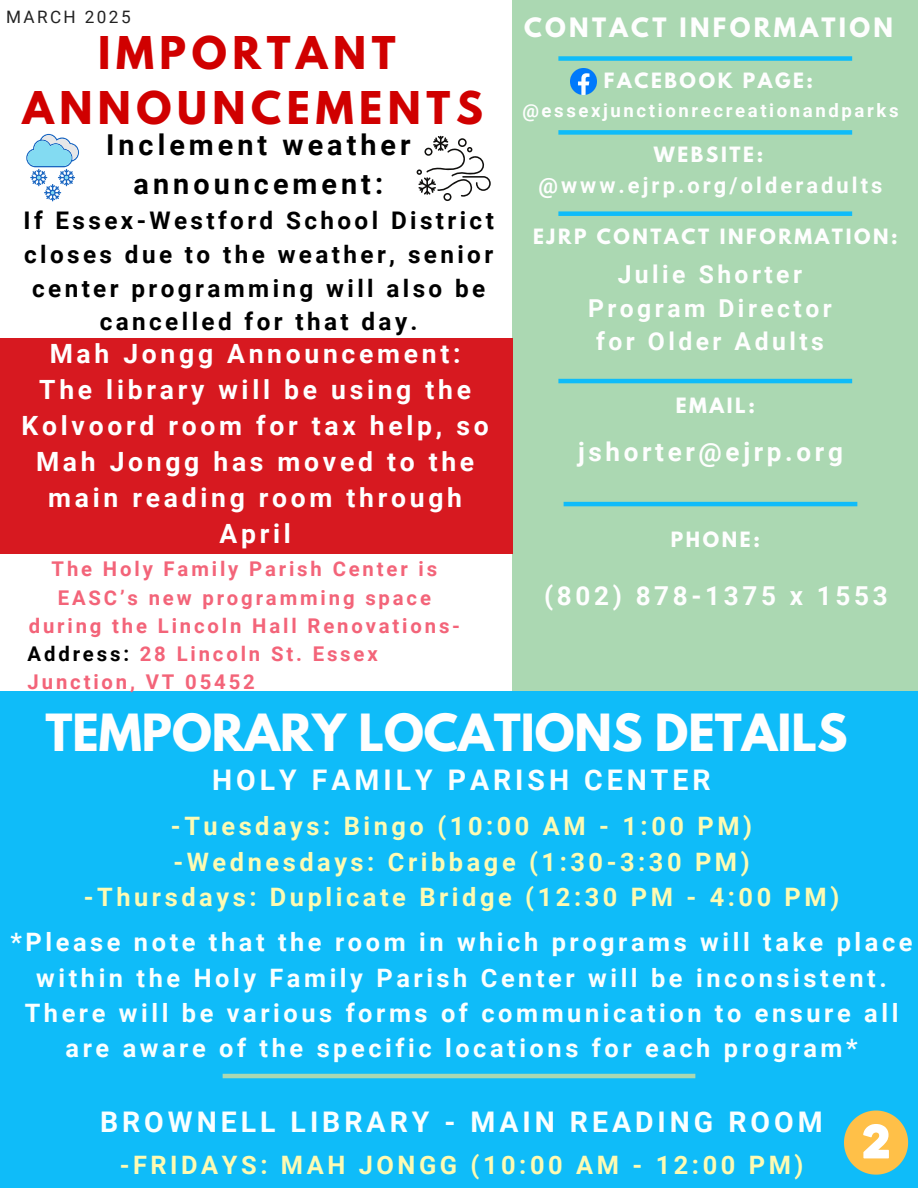
<style>
.page{position:relative;width:918px;height:1188px;background:#fff}
.page>*{position:absolute;margin:0;border:0;box-sizing:border-box;transform-origin:0 0}
.t1{font:700 45.45px "League Spartan";color:#fefefe}
.t2{font:700 40.05px/55.2px "League Spartan";letter-spacing:.14em;color:#d00000;text-align:center}
.t3{font:700 28.8px/39.3px "Roboto";letter-spacing:.14em;color:#000;text-align:center}
.t4{font:700 28.5px "Roboto";letter-spacing:.14em;color:#faffff}
.t5{font:700 26.55px/36px "Roboto";letter-spacing:.14em;color:#fff;text-align:center}
.t6{font:700 26.1px "Roboto";letter-spacing:.14em;color:#fefefe}
.t7{font:700 25.35px/35.4px "Roboto";letter-spacing:.14em;color:#faffff;text-align:center}
.t8{font:700 25.35px/35.4px "Roboto";letter-spacing:.14em;color:#fdfbb3;text-align:center}
.t9{font:700 24.75px/33.8px "Roboto";letter-spacing:.14em;color:#fefefe;text-align:center}
.t10{font:700 24.3px/33.8px "Roboto";letter-spacing:.14em;color:#000;text-align:center}
.t11{font:700 23.7px "League Spartan";letter-spacing:.14em;color:#fefefe}
.t12{font:700 21.9px "Roboto";letter-spacing:.14em;color:#fefefe}
.t13{font:700 20.25px/28.2px "Roboto";letter-spacing:.14em;color:#f36479;text-align:center}
.t14{font:700 18.75px "League Spartan";letter-spacing:.14em;color:#fefefe}
.t15{font:700 18.6px "Roboto";letter-spacing:.14em;color:#fefefe}
.t16{font:17.1px "Roboto";letter-spacing:.14em;color:#222}
.s1{color:#000}
</style>
<div class="page">
<div style="left:513px;top:0;width:405px;height:694px;background:#abd8b2"></div>
<div style="left:0;top:691px;width:918px;height:497px;background:#0fbcf9"></div>
<div style="left:558px;top:56px;width:294px;height:5px;background:#0fbcf9"></div>
<img style="left:571px;top:68px;width:26px;height:26px">
<div style="left:558px;top:130px;width:294px;height:5px;background:#0fbcf9"></div>
<div style="left:558px;top:211px;width:294px;height:5px;background:#0fbcf9"></div>
<hr style="left:564px;top:502px;width:293px;height:4px;background:#0fbcf9">
<hr style="left:223px;top:1074px;width:472px;height:4px;background:#abd8b2">
<svg style="left:844px;top:1111px;width:64px;height:64px"></svg>
<hr style="left:558px;top:379px;width:294px;height:4px;background:#0fbcf9">
<div style="left:0;top:338px;width:513px;height:215px;background:#d71920"></div>
<svg style="left:417px;top:136px;width:74px;height:65px"></svg>
<svg style="left:26px;top:134px;width:53px;height:67px"></svg>
<p class="t16" style="left:6px;top:8px;width:126px">MARCH 2025</p>
<p class="t2" style="left:22px;top:30px;width:462px">IMPORTANT<br>ANNOUNCEMENTS</p>
<p class="t3" style="left:106px;top:125px;width:306px">Inclement weather announcement:</p>
<p class="t10" style="left:24px;top:204px;width:472px">If Essex-Westford School District closes due to the weather, senior center programming will also be cancelled for that day.</p>
<p class="t5" style="left:22px;top:336px;width:469px">Mah Jongg Announcement:<br>The library will be using the<br>Kolvoord room for tax help, so<br>Mah Jongg has moved to the main reading room through<br>April</p>
<p class="t13" style="left:29px;top:555px;width:433px">The Holy Family Parish Center is<br>EASC’s new programming space during the Lincoln Hall Renovations-</p>
<p class="t13" style="left:28px;top:640px;width:352px;text-align:left"><span class="s1">Address:</span> 28 Lincoln St. Essex<br>Junction, VT 05452</p>
<p class="t11" style="left:524px;top:16px;width:371px">CONTACT INFORMATION</p>
<p class="t14" style="left:604px;top:71px;width:211px">FACEBOOK PAGE:</p>
<p class="t15" style="left:522px;top:100px;width:378px">@essexjunctionrecreationandparks</p>
<p class="t14" style="left:654px;top:145px;width:111px">WEBSITE:</p>
<h6 class="t12" style="left:539px;top:172px;width:345px">@www.ejrp.org/olderadults</h6>
<p class="t14" style="left:533px;top:228px;width:366px">EJRP CONTACT INFORMATION:</p>
<p class="t9" style="left:588px;top:258px;width:245px">Julie Shorter<br>Program Director for Older Adults</p>
<h2 class="t14" style="left:676px;top:396px;width:81px">EMAIL:</h2>
<h6 class="t6" style="left:578px;top:437px;width:266px">jshorter@ejrp.org</h6>
<p class="t14" style="left:671px;top:530px;width:90px">PHONE:</p>
<h4 class="t6" style="left:544px;top:581px;width:345px">(802) 878-1375 x 1553</h4>
<h4 class="t1" style="left:46px;top:710px;width:804px">TEMPORARY LOCATIONS DETAILS</h4>
<p class="t4" style="left:212px;top:763px;width:500px">HOLY FAMILY PARISH CENTER</p>
<h5 class="t8" style="left:84px;top:809px;width:757px">-Tuesdays: Bingo (10:00 AM - 1:00 PM) -Wednesdays: Cribbage (1:30-3:30 PM)<br>-Thursdays: Duplicate Bridge (12:30 PM - 4:00 PM)</h5>
<p class="t7" style="left:11px;top:925px;width:904px">*Please note that the room in which programs will take place within the Holy Family Parish Center will be inconsistent.<br>There will be various forms of communication to ensure all are aware of the specific locations for each program*</p>
<p class="t4" style="left:100px;top:1105px;width:724px">BROWNELL LIBRARY - MAIN READING ROOM</p>
<p class="t8" style="left:120px;top:1147px;width:685px">-FRIDAYS: MAH JONGG (10:00 AM - 12:00 PM)</p>
</div>
